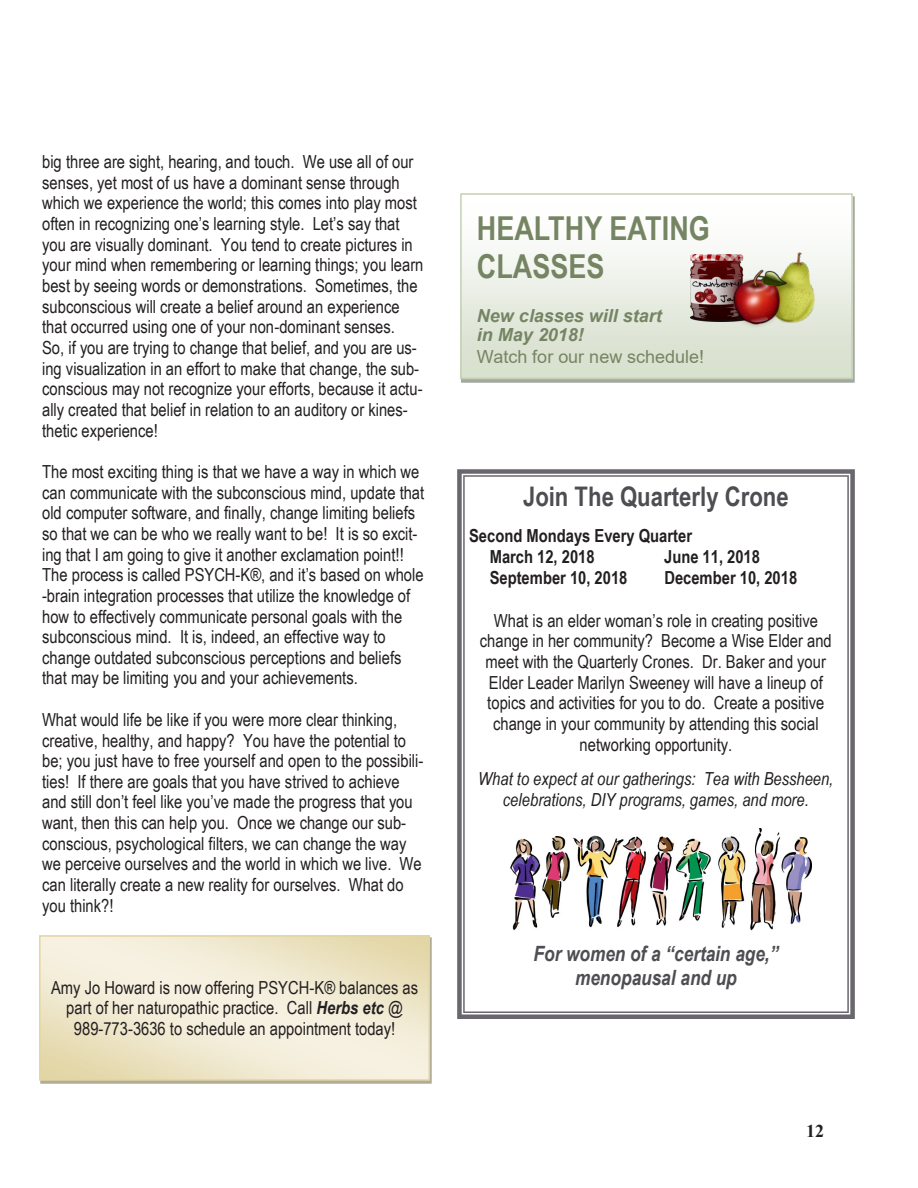
<style>
.page{position:relative;width:918px;height:1188px;background:#fff}
.page>*{position:absolute;margin:0;border:0;box-sizing:border-box;transform-origin:0 0}
.t1{font:700 33px/37.8px "Arial Narrow";color:#758563}
.t2{font:700 27px "Arial Narrow";color:#4f4d52}
.t3{font:italic 700 21px/24.2px "Arial Narrow";color:#4f4d52;text-align:center}
.t4{font:18px/20.7px "Arial Narrow";color:#231f20}
.t5{font:italic 18px/20.5px "Arial Narrow";color:#231f20;text-align:center}
.t6{font:700 18px/20.7px "Arial Narrow";color:#231f20}
.t7{font:italic 700 18px/20.4px "Arial";color:#758563}
.t8{font:700 18px "Times New Roman";color:#231f20}
.s1{font-weight:700;font-style:italic}
.s2{font-weight:400;font-style:normal}
</style>
<div class="page">
<div style="left:461px;top:194px;width:391px;height:184px;background:linear-gradient(to bottom,#fff,#d6decb)"></div>
<div style="left:460px;top:193px;width:393px;height:186px;border:2px solid #c4d0b5"></div>
<img style="left:691px;top:255px;width:61px;height:66px">
<img style="left:761px;top:247px;width:71px;height:85px">
<img style="left:724px;top:269px;width:64px;height:60px">
<img style="left:40px;top:938px;width:392px;height:146px">
<svg style="left:42px;top:938px;width:385px;height:140px;background:#f0e9d1"></svg>
<div style="left:39px;top:935px;width:391px;height:146px;border:2px solid #e2d5a3"></div>
<svg style="left:457px;top:469px;width:398px;height:550px"></svg>
<img style="left:510px;top:828px;width:302px;height:104px">
<p class="t4" style="left:42px;top:151px;width:383px">big three are sight, hearing, and touch. We use all of our senses, yet most of us have a dominant sense through which we experience the world; this comes into play most often in recognizing one’s learning style. Let’s say that you are visually dominant. You tend to create pictures in your mind when remembering or learning things; you learn best by seeing words or demonstrations. Sometimes, the subconscious will create a belief around an experience that occurred using one of your non-dominant senses.<br>So, if you are trying to change that belief, and you are us&shy;ing visualization in an effort to make that change, the sub&shy;conscious may not recognize your efforts, because it actu&shy;ally created that belief in relation to an auditory or kines&shy;thetic experience!</p>
<p class="t4" style="left:42px;top:461px;width:384px">The most exciting thing is that we have a way in which we can communicate with the subconscious mind, update that old computer software, and finally, change limiting beliefs so that we can be who we really want to be! It is so excit&shy;ing that I am going to give it another exclamation point!!<br>The process is called PSYCH-K®, and it’s based on whole -brain integration processes that utilize the knowledge of how to effectively communicate personal goals with the subconscious mind. It is, indeed, an effective way to change outdated subconscious perceptions and beliefs that may be limiting you and your achievements.</p>
<p class="t4" style="left:42px;top:709px;width:383px">What would life be like if you were more clear thinking, creative, healthy, and happy? You have the potential to be; you just have to free yourself and open to the possibili&shy;ties! If there are goals that you have strived to achieve and still don’t feel like you’ve made the progress that you want, then this can help you. Once we change our sub&shy;conscious, psychological filters, we can change the way we perceive ourselves and the world in which we live. We can literally create a new reality for ourselves. What do you think?!</p>
<p class="t4" style="left:51px;top:976px;width:369px;text-align:center">Amy Jo Howard is now offering PSYCH-K® balances as part of her naturopathic practice. Call <span class="s1">Herbs etc</span> @<br>989-773-3636 to schedule an appointment today!</p>
<p class="t1" style="left:477px;top:208px;width:235px">HEALTHY EATING<br>CLASSES</p>
<p class="t7" style="left:477px;top:306px;width:229px">New classes will start<br>in May 2018!<br><span class="s2">Watch for our new schedule!</span></p>
<p class="t2" style="left:523px;top:476px;width:267px">Join The Quarterly Crone</p>
<p class="t6" style="left:490px;top:525px;width:204px;text-indent:-21px">Second Mondays Every Quarter<br>March 12, 2018</p>
<p class="t6" style="left:664px;top:545px;width:97px">June 11, 2018</p>
<p class="t6" style="left:490px;top:566px;width:139px">September 10, 2018</p>
<p class="t6" style="left:664px;top:566px;width:134px">December 10, 2018</p>
<p class="t4" style="left:480px;top:609px;width:353px;text-align:center">What is an elder woman’s role in creating positive change in her community? Become a Wise Elder and meet with the Quarterly Crones. Dr. Baker and your Elder Leader Marilyn Sweeney will have a lineup of topics and activities for you to do. Create a positive change in your community by attending this social networking opportunity.</p>
<p class="t5" style="left:478px;top:768px;width:357px">What to expect at our gatherings: Tea with Bessheen, celebrations, DIY programs, games, and more.</p>
<p class="t3" style="left:534px;top:941px;width:246px">For women of a “certain age,” menopausal and up</p>
<p class="t8" style="left:806px;top:1118px;width:19px">12</p>
</div>
